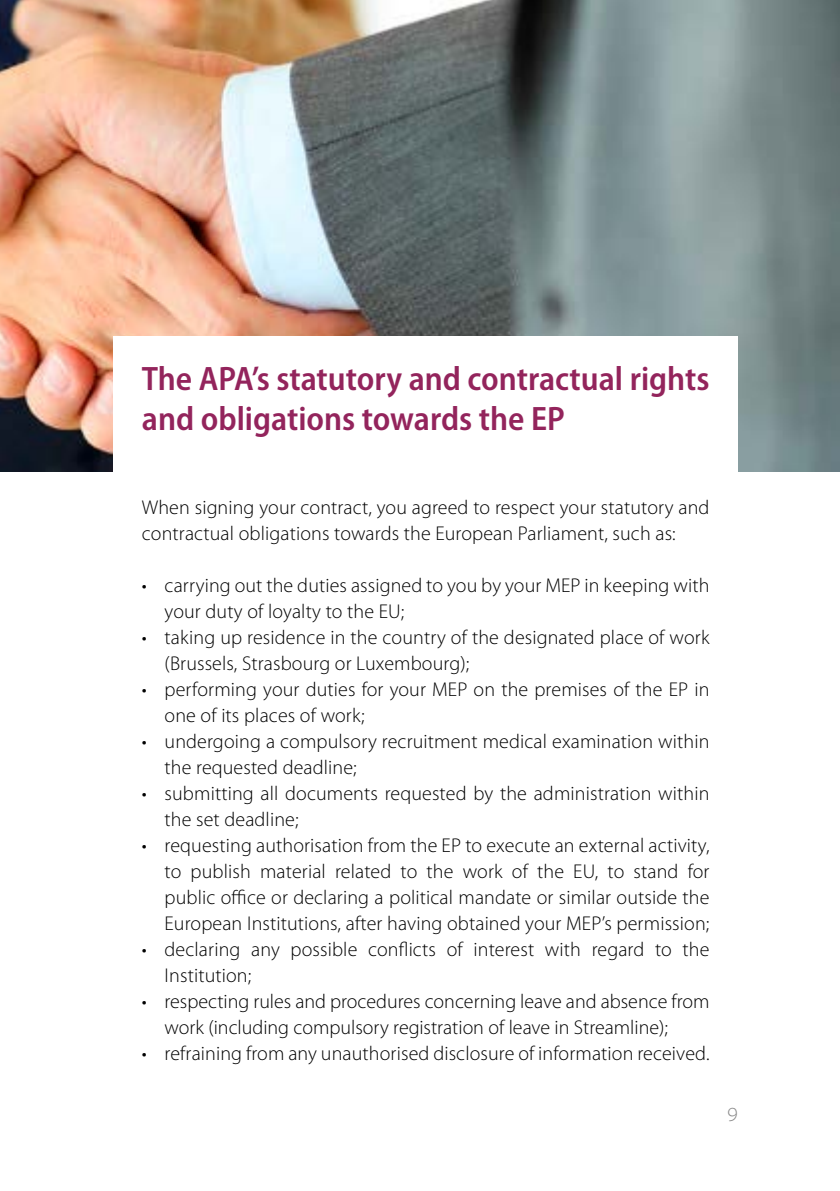
<style>
.page{position:relative;width:840px;height:1191px;background:#fff}
.page>*{position:absolute;margin:0;border:0;box-sizing:border-box;transform-origin:0 0}
.t1{font:600 semi-condensed 34px/40px "Myriad Pro";color:#93245c}
.t2{font:300 20px/26px "Myriad Pro";letter-spacing:.005em;color:#000}
.t3{font:300 semi-expanded 20px "Myriad Pro";color:#878787}
</style>
<div class="page">
<img style="left:0;top:0;width:839px;height:471px">
<div style="left:113px;top:336px;width:624px;height:764px;background:#fff"></div>
<h1 class="t1" style="left:142px;top:359px;width:568px">The APA’s statutory and contractual rights and obligations towards the EP</h1>
<p class="t2" style="left:142px;top:495px;width:568px">When signing your contract, you agreed to respect your statutory and contractual obligations towards the European Parliament, such as:</p>
<p class="t2" style="left:164px;top:573px;width:546px;text-indent:-23px">• carrying out the duties assigned to you by your MEP in keeping with your duty of loyalty to the EU;</p>
<p class="t2" style="left:164px;top:625px;width:546px;text-indent:-23px">• taking up residence in the country of the designated place of work (Brussels, Strasbourg or Luxembourg);</p>
<p class="t2" style="left:164px;top:677px;width:546px;text-indent:-23px">• performing your duties for your MEP on the premises of the EP in one of its places of work;</p>
<p class="t2" style="left:164px;top:729px;width:546px;text-indent:-23px">• undergoing a compulsory recruitment medical examination within the requested deadline;</p>
<p class="t2" style="left:164px;top:781px;width:546px;text-indent:-23px">• submitting all documents requested by the administration within the set deadline;</p>
<p class="t2" style="left:164px;top:833px;width:546px;text-align:justify;text-indent:-23px">• requesting authorisation from the EP to execute an external activity, to publish material related to the work of the EU, to stand for public office or declaring a political mandate or similar outside the European Institutions, after having obtained your MEP’s permission;</p>
<p class="t2" style="left:164px;top:937px;width:546px;text-indent:-23px">• declaring any possible conflicts of interest with regard to the<br>Institution;</p>
<p class="t2" style="left:164px;top:989px;width:546px;text-indent:-23px">• respecting rules and procedures concerning leave and absence from work (including compulsory registration of leave in Streamline);</p>
<p class="t2" style="left:142px;top:1041px;width:568px">• refraining from any unauthorised disclosure of information received.</p>
<p class="t3" style="left:726px;top:1103px;width:12px">9</p>
</div>
